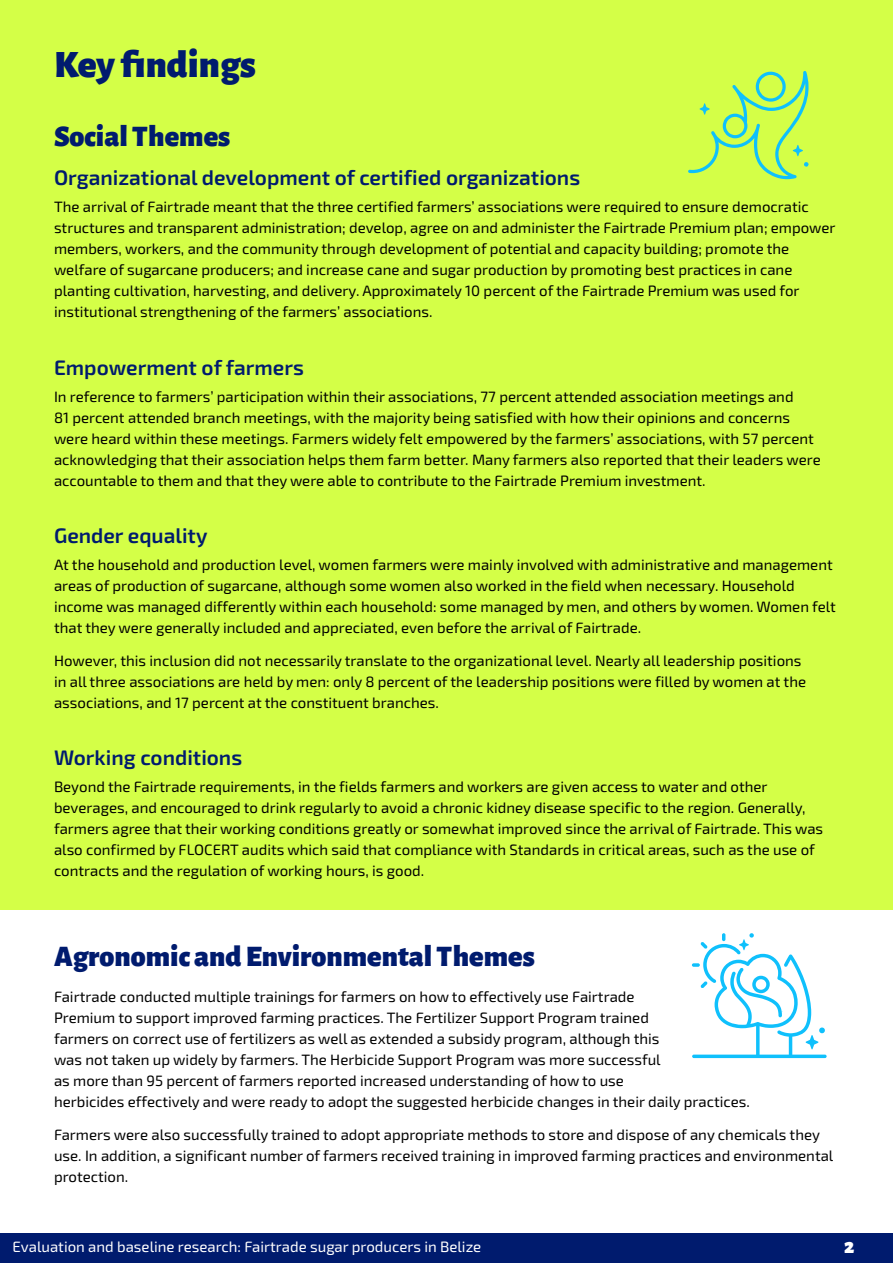
<style>
.page{position:relative;width:893px;height:1263px;background:#fff}
.page>*{position:absolute;margin:0;border:0;box-sizing:border-box;transform-origin:0 0}
.t1{font:900 39px "Alegreya Sans";color:#001b6e}
.t2{font:900 30px "Alegreya Sans";color:#001b6e}
.t3{font:600 21px "Exo 2";color:#001b6e}
.t4{font:900 21px "Alegreya Sans";color:#fff}
.t5{font:15px/21px "Exo 2";color:#000}
.t6{font:15px "Exo 2";color:#fff}
</style>
<div class="page">
<div style="left:0;top:1233px;width:893px;height:30px;background:#001b6e"></div>
<div style="left:0;top:0;width:893px;height:909px;background:#d4ff47"></div>
<svg style="left:688px;top:71px;width:121px;height:108px"></svg>
<svg style="left:692px;top:933px;width:135px;height:125px"></svg>
<h1 class="t1" style="left:54px;top:34px;width:203px">Key findings</h1>
<h2 class="t2" style="left:54px;top:113px;width:178px">Social Themes</h2>
<h3 class="t3" style="left:54px;top:166px;width:528px">Organizational development of certified organizations</h3>
<p class="t5" style="left:54px;top:197px;width:783px">The arrival of Fairtrade meant that the three certified farmers’ associations were required to ensure democratic structures and transparent administration; develop, agree on and administer the Fairtrade Premium plan; empower members, workers, and the community through development of potential and capacity building; promote the welfare of sugarcane producers; and increase cane and sugar production by promoting best practices in cane planting cultivation, harvesting, and delivery. Approximately 10 percent of the Fairtrade Premium was used for institutional strengthening of the farmers’ associations.</p>
<h3 class="t3" style="left:54px;top:355px;width:251px">Empowerment of farmers</h3>
<p class="t5" style="left:54px;top:386px;width:768px">In reference to farmers’ participation within their associations, 77 percent attended association meetings and<br>81 percent attended branch meetings, with the majority being satisfied with how their opinions and concerns were heard within these meetings. Farmers widely felt empowered by the farmers’ associations, with 57 percent acknowledging that their association helps them farm better. Many farmers also reported that their leaders were accountable to them and that they were able to contribute to the Fairtrade Premium investment.</p>
<h3 class="t3" style="left:54px;top:523px;width:155px">Gender equality</h3>
<p class="t5" style="left:54px;top:554px;width:783px">At the household and production level, women farmers were mainly involved with administrative and management areas of production of sugarcane, although some women also worked in the field when necessary. Household income was managed differently within each household: some managed by men, and others by women. Women felt that they were generally included and appreciated, even before the arrival of Fairtrade.</p>
<p class="t5" style="left:54px;top:650px;width:754px">However, this inclusion did not necessarily translate to the organizational level. Nearly all leadership positions in all three associations are held by men: only 8 percent of the leadership positions were filled by women at the associations, and 17 percent at the constituent branches.</p>
<h3 class="t3" style="left:54px;top:745px;width:190px">Working conditions</h3>
<p class="t5" style="left:54px;top:776px;width:771px">Beyond the Fairtrade requirements, in the fields farmers and workers are given access to water and other beverages, and encouraged to drink regularly to avoid a chronic kidney disease specific to the region. Generally, farmers agree that their working conditions greatly or somewhat improved since the arrival of Fairtrade. This was also confirmed by FLOCERT audits which said that compliance with Standards in critical areas, such as the use of contracts and the regulation of working hours, is good.</p>
<h2 class="t2" style="left:54px;top:932px;width:482px">Agronomic and Environmental Themes</h2>
<p class="t5" style="left:54px;top:986px;width:697px">Fairtrade conducted multiple trainings for farmers on how to effectively use Fairtrade<br>Premium to support improved farming practices. The Fertilizer Support Program trained<br>farmers on correct use of fertilizers as well as extended a subsidy program, although this<br>was not taken up widely by farmers. The Herbicide Support Program was more successful<br>as more than 95 percent of farmers reported increased understanding of how to use<br>herbicides effectively and were ready to adopt the suggested herbicide changes in their daily practices.</p>
<p class="t5" style="left:54px;top:1124px;width:781px">Farmers were also successfully trained to adopt appropriate methods to store and dispose of any chemicals they use. In addition, a significant number of farmers received training in improved farming practices and environmental protection.</p>
<p class="t6" style="left:13px;top:1238px;width:470px">Evaluation and baseline research: Fairtrade sugar producers in Belize</p>
<h3 class="t4" style="left:844px;top:1230px;width:12px">2</h3>
</div>
